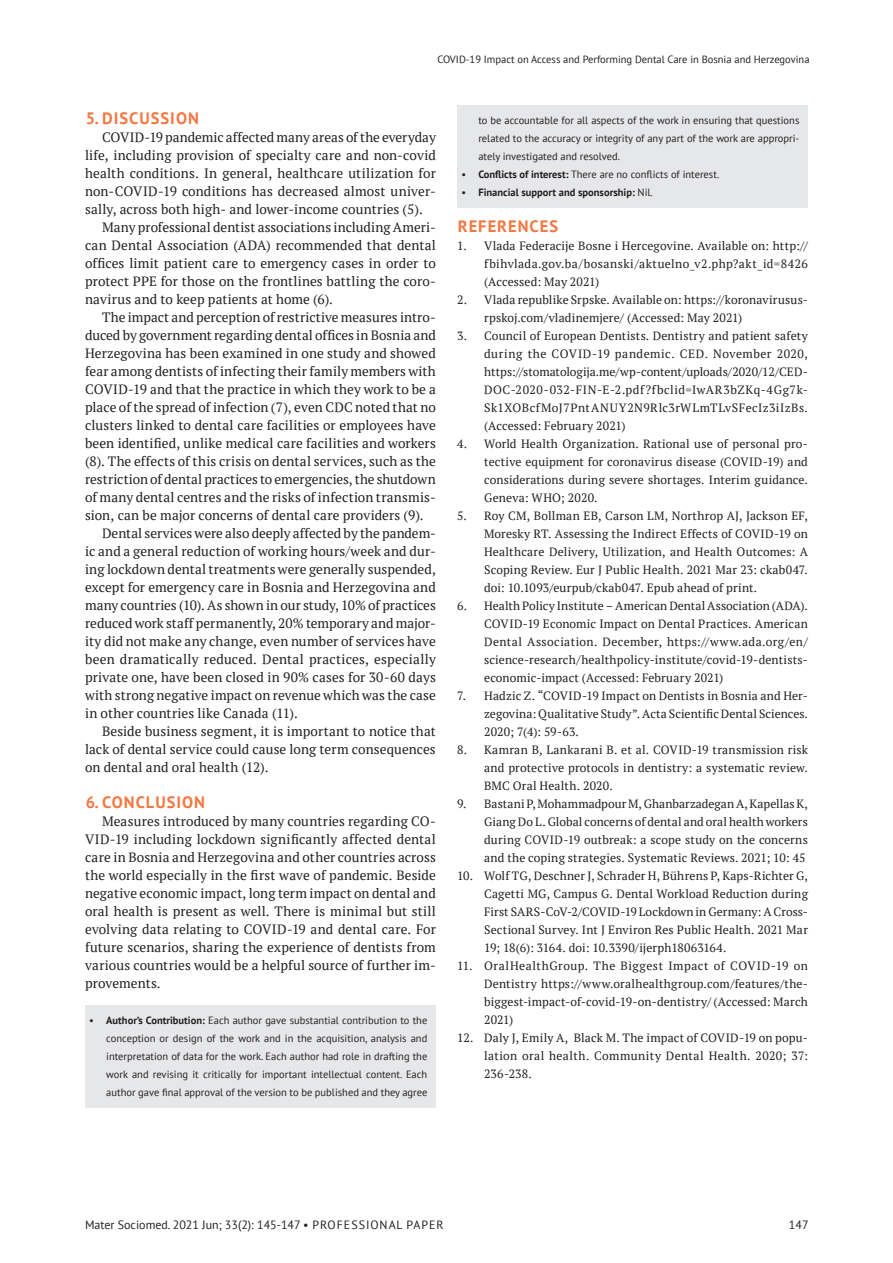
<style>
.page{position:relative;width:893px;height:1263px;background:#fff}
.page>*{position:absolute;margin:0;border:0;box-sizing:border-box;transform-origin:0 0}
.t1{font:700 16.5px "PT Sans";letter-spacing:.06em;color:#f37843}
.t2{font:13.5px/18px "PT Serif";letter-spacing:.005em;color:#231f20;text-align:justify}
.t3{font:12px/18px "PT Serif";letter-spacing:.015em;color:#231f20;text-align:justify}
.t4{font:12px "PT Sans";color:#231f20}
.t5{font:10.5px/18px "PT Sans";color:#231f20;text-align:justify}
.t6{font:700 10.5px "PT Sans";color:#231f20}
.s1{font-weight:700}
.s2{font-weight:400}
</style>
<div class="page">
<div style="left:85px;top:1005px;width:351px;height:103px;background:#e6e7e9"></div>
<div style="left:457px;top:105px;width:351px;height:67px;background:#e6e7e9"></div>
<div style="left:457px;top:159px;width:351px;height:31px;background:#e6e7e9"></div>
<div style="left:457px;top:177px;width:351px;height:31px;background:#e6e7e9"></div>
<p class="t5" style="left:437px;top:50px;width:374px">COVID-19 Impact on Access and Performing Dental Care in Bosnia and Herzegovina</p>
<p class="t1" style="left:86px;top:108px;width:115px">5. DISCUSSION</p>
<p class="t2" style="left:102px;top:128px;width:335px">COVID-19 pandemic affected many areas of the everyday</p>
<p class="t2" style="left:85px;top:146px;width:352px">life, including provision of specialty care and non-covid</p>
<p class="t2" style="left:85px;top:164px;width:352px">health conditions. In general, healthcare utilization for</p>
<p class="t2" style="left:85px;top:182px;width:352px">non-COVID-19 conditions has decreased almost univer-</p>
<p class="t2" style="left:85px;top:200px;width:339px">sally, across both high- and lower-income countries (5).</p>
<p class="t2" style="left:102px;top:218px;width:335px">Many professional dentist associations including Ameri-</p>
<p class="t2" style="left:85px;top:236px;width:352px">can Dental Association (ADA) recommended that dental</p>
<p class="t2" style="left:85px;top:254px;width:352px">offices limit patient care to emergency cases in order to</p>
<p class="t2" style="left:85px;top:272px;width:352px">protect PPE for those on the frontlines battling the coro-</p>
<p class="t2" style="left:85px;top:290px;width:250px">navirus and to keep patients at home (6).</p>
<p class="t2" style="left:102px;top:308px;width:335px">The impact and perception of restrictive measures intro-</p>
<p class="t2" style="left:85px;top:326px;width:352px">duced by government regarding dental offices in Bosnia and</p>
<p class="t2" style="left:85px;top:344px;width:352px">Herzegovina has been examined in one study and showed</p>
<p class="t2" style="left:85px;top:362px;width:352px">fear among dentists of infecting their family members with</p>
<p class="t2" style="left:85px;top:380px;width:352px">COVID-19 and that the practice in which they work to be a</p>
<p class="t2" style="left:85px;top:398px;width:352px">place of the spread of infection (7), even CDC noted that no</p>
<p class="t2" style="left:85px;top:416px;width:352px">clusters linked to dental care facilities or employees have</p>
<p class="t2" style="left:85px;top:434px;width:352px">been identified, unlike medical care facilities and workers</p>
<p class="t2" style="left:85px;top:452px;width:352px">(8). The effects of this crisis on dental services, such as the</p>
<p class="t2" style="left:85px;top:470px;width:352px">restriction of dental practices to emergencies, the shutdown</p>
<p class="t2" style="left:85px;top:488px;width:352px">of many dental centres and the risks of infection transmis-</p>
<p class="t2" style="left:85px;top:506px;width:340px">sion, can be major concerns of dental care providers (9).</p>
<p class="t2" style="left:102px;top:524px;width:335px">Dental services were also deeply affected by the pandem-</p>
<p class="t2" style="left:85px;top:542px;width:352px">ic and a general reduction of working hours/week and dur-</p>
<p class="t2" style="left:85px;top:560px;width:352px">ing lockdown dental treatments were generally suspended,</p>
<p class="t2" style="left:85px;top:578px;width:352px">except for emergency care in Bosnia and Herzegovina and</p>
<p class="t2" style="left:85px;top:596px;width:352px">many countries (10). As shown in our study, 10% of practices</p>
<p class="t2" style="left:85px;top:614px;width:352px">reduced work staff permanently, 20% temporary and major-</p>
<p class="t2" style="left:85px;top:632px;width:352px">ity did not make any change, even number of services have</p>
<p class="t2" style="left:85px;top:650px;width:352px">been dramatically reduced. Dental practices, especially</p>
<p class="t2" style="left:85px;top:668px;width:352px">private one, have been closed in 90% cases for 30-60 days</p>
<p class="t2" style="left:85px;top:686px;width:352px">with strong negative impact on revenue which was the case</p>
<p class="t2" style="left:85px;top:704px;width:214px">in other countries like Canada (11).</p>
<p class="t2" style="left:102px;top:722px;width:335px">Beside business segment, it is important to notice that</p>
<p class="t2" style="left:85px;top:740px;width:352px">lack of dental service could cause long term consequences</p>
<p class="t2" style="left:85px;top:758px;width:185px">on dental and oral health (12).</p>
<p class="t1" style="left:86px;top:792px;width:121px">6. CONCLUSION</p>
<p class="t2" style="left:85px;top:812px;width:352px;text-indent:17px">Measures introduced by many countries regarding CO-VID-19 including lockdown significantly affected dental care in Bosnia and Herzegovina and other countries across the world especially in the first wave of pandemic. Beside negative economic impact, long term impact on dental and oral health is present as well. There is minimal but still evolving data relating to COVID-19 and dental care. For future scenarios, sharing the experience of dentists from various countries would be a helpful source of further im&shy;provements.</p>
<p class="t5" style="left:106px;top:1011px;width:323px;text-indent:-17px">• <span class="s1">Author’s Contribution:</span> Each author gave substantial contribution to the conception or design of the work and in the acquisition, analysis and interpretation of data for the work. Each author had role in drafting the work and revising it critically for important intellectual content. Each author gave final approval of the version to be published and they agree</p>
<p class="t5" style="left:478px;top:111px;width:323px">to be accountable for all aspects of the work in ensuring that questions related to the accuracy or integrity of any part of the work are appropri&shy;ately investigated and resolved.</p>
<p class="t5" style="left:461px;top:165px;width:259px">• <span class="s1">Conflicts of interest:</span> There are no conflicts of interest.</p>
<p class="t6" style="left:461px;top:186px;width:193px"><span class="s2">•</span> Financial support and sponsorship: <span class="s2">Nil.</span></p>
<p class="t1" style="left:458px;top:216px;width:102px">REFERENCES</p>
<p class="t3" style="left:484px;top:237px;width:325px;text-indent:-27px">1. Vlada Federacije Bosne i Hercegovine. Available on: http:// fbihvlada.gov.ba/bosanski/aktuelno_v2.php?akt_id=8426 (Accessed: May 2021)</p>
<p class="t3" style="left:484px;top:291px;width:325px;text-indent:-27px">2. Vlada republike Srpske. Available on: https://koronavirusus&shy;rpskoj.com/vladinemjere/ (Accessed: May 2021)</p>
<p class="t3" style="left:484px;top:327px;width:325px;text-indent:-27px">3. Council of European Dentists. Dentistry and patient safety during the COVID-19 pandemic. CED. November 2020, https://stomatologija.me/wp-content/uploads/2020/12/CED-DOC-2020-032-FIN-E-2.pdf?fbclid=IwAR3bZKq-4Gg7k-Sk1XOBcfMoJ7PntANUY2N9Rlc3rWLmTLvSFecIz3iIzBs. (Accessed: February 2021)</p>
<p class="t3" style="left:484px;top:435px;width:325px;text-indent:-27px">4. World Health Organization. Rational use of personal pro&shy;tective equipment for coronavirus disease (COVID-19) and considerations during severe shortages. Interim guidance.<br>Geneva: WHO; 2020.</p>
<p class="t3" style="left:484px;top:507px;width:325px;text-indent:-27px">5. Roy CM, Bollman EB, Carson LM, Northrop AJ, Jackson EF, Moresky RT. Assessing the Indirect Effects of COVID-19 on Healthcare Delivery, Utilization, and Health Outcomes: A Scoping Review. Eur J Public Health. 2021 Mar 23: ckab047. doi: 10.1093/eurpub/ckab047. Epub ahead of print.</p>
<p class="t3" style="left:484px;top:597px;width:325px;text-indent:-27px">6. Health Policy Institute – American Dental Association (ADA).<br>COVID-19 Economic Impact on Dental Practices. American Dental Association. December, https://www.ada.org/en/ science-research/healthpolicy-institute/covid-19-dentists&shy;economic-impact (Accessed: February 2021)</p>
<p class="t3" style="left:484px;top:687px;width:325px;text-indent:-27px">7. Hadzic Z. “COVID-19 Impact on Dentists in Bosnia and Her&shy;zegovina: Qualitative Study”. Acta Scientific Dental Sciences.<br>2020; 7(4): 59-63.</p>
<p class="t3" style="left:484px;top:741px;width:325px;text-indent:-27px">8. Kamran B, Lankarani B. et al. COVID-19 transmission risk and protective protocols in dentistry: a systematic review.<br>BMC Oral Health. 2020.</p>
<p class="t3" style="left:484px;top:795px;width:325px;text-indent:-27px">9. Bastani P, Mohammadpour M, Ghanbarzadegan A, Kapellas K, Giang Do L. Global concerns of dental and oral health workers during COVID-19 outbreak: a scope study on the concerns and the coping strategies. Systematic Reviews. 2021; 10: 45</p>
<p class="t3" style="left:484px;top:867px;width:325px;text-indent:-27px">10. Wolf TG, Deschner J, Schrader H, Bührens P, Kaps-Richter G, Cagetti MG, Campus G. Dental Workload Reduction during First SARS-CoV-2/COVID-19 Lockdown in Germany: A Cross-Sectional Survey. Int J Environ Res Public Health. 2021 Mar 19; 18(6): 3164. doi: 10.3390/ijerph18063164.</p>
<p class="t3" style="left:484px;top:957px;width:325px;text-indent:-27px">11. OralHealthGroup. The Biggest Impact of COVID-19 on Dentistry https://www.oralhealthgroup.com/features/the&shy;biggest-impact-of-covid-19-on-dentistry/ (Accessed: March 2021)</p>
<p class="t3" style="left:484px;top:1029px;width:325px;text-indent:-27px">12. Daly J, Emily A, Black M. The impact of COVID-19 on popu&shy;lation oral health. Community Dental Health. 2020; 37:<br>236-238.</p>
<p class="t4" style="left:85px;top:1217px;width:360px">Mater Sociomed. 2021 Jun; 33(2): 145-147 • PROFESSIONAL PAPER</p>
<p class="t4" style="left:789px;top:1217px;width:21px">147</p>
</div>
